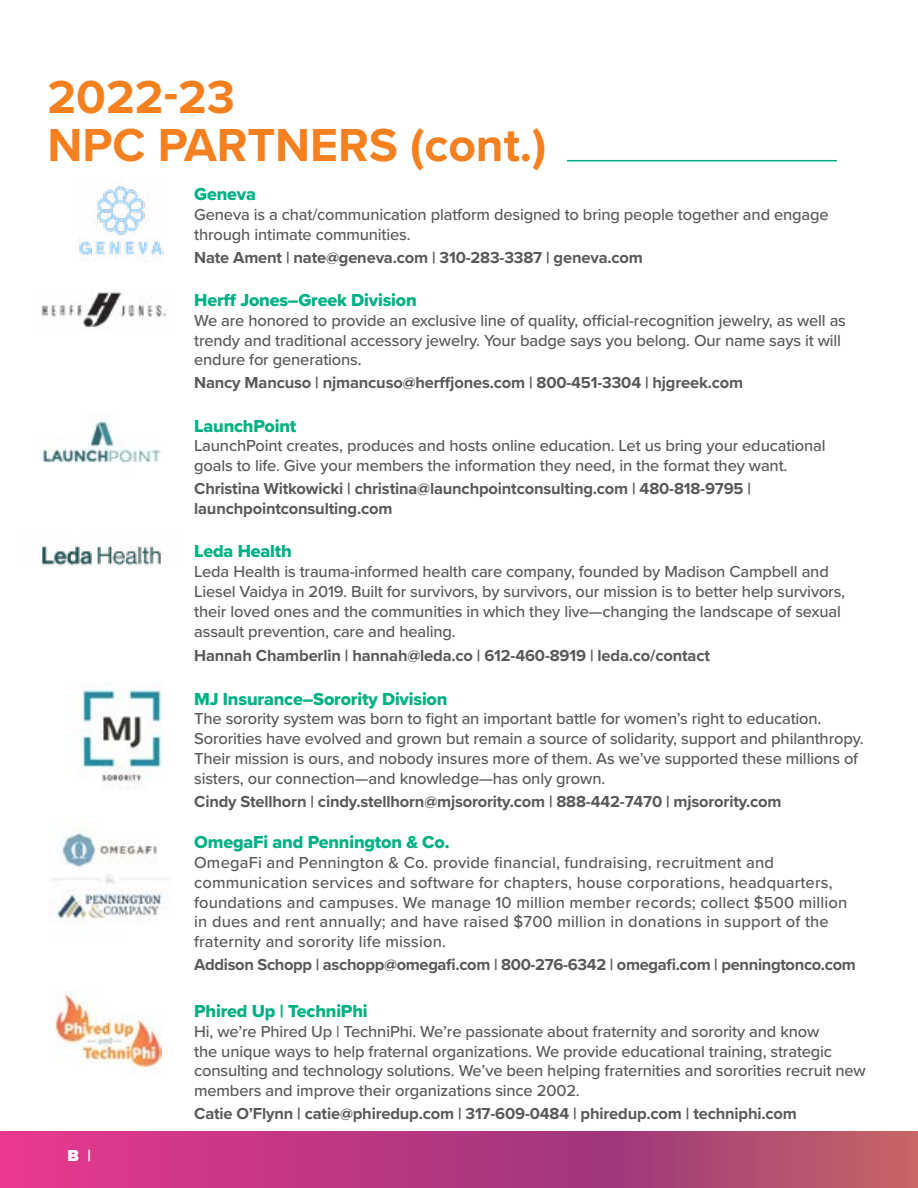
<style>
.page{position:relative;width:918px;height:1188px;background:#fff}
.page>*{position:absolute;margin:0;border:0;box-sizing:border-box;transform-origin:0 0}
.t1{font:700 48px/48px "Proxima Nova";color:#f58020}
.t2{font:18px "Proxima Nova Extrabld";letter-spacing:-.01em;color:#00b085}
.t3{font:500 16.5px/19.8px "Proxima Nova";letter-spacing:-.01em;color:#58595b}
.t4{font:700 16.5px/19.8px "Proxima Nova";letter-spacing:-.01em;color:#58595b}
.t5{font:500 16.5px/19.8px "Proxima Nova";letter-spacing:.01em;color:#58595b}
.t6{font:900 16.5px "Proxima Nova";color:#fff}
.s1{font-weight:700}
</style>
<div class="page">
<svg style="left:0;top:1132px;width:918px;height:56px;background:#bd3f7d"></svg>
<img style="left:48px;top:830px;width:121px;height:94px">
<img style="left:66px;top:683px;width:96px;height:105px">
<img style="left:41px;top:292px;width:126px;height:36px">
<hr style="left:567px;top:160px;width:270px;height:1px;background:#00b085">
<img style="left:55px;top:992px;width:107px;height:77px">
<img style="left:79px;top:183px;width:84px;height:78px">
<img style="left:40px;top:413px;width:121px;height:50px">
<img style="left:41px;top:546px;width:121px;height:20px">
<h1 class="t1" style="left:48px;top:72px;width:501px">2022-23<br>NPC PARTNERS (cont.)</h1>
<p class="t6" style="left:68px;top:1143px;width:25px">B <span class="s1">|</span></p>
<p class="t2" style="left:194px;top:181px;width:63px">Geneva</p>
<p class="t3" style="left:194px;top:204px;width:636px">Geneva is a chat/communication platform designed to bring people together and engage through intimate communities.</p>
<p class="t4" style="left:194px;top:247px;width:450px">Nate Ament | nate@geneva.com | 310-283-3387 | geneva.com</p>
<p class="t2" style="left:194px;top:287px;width:224px">Herff Jones–Greek Division</p>
<p class="t3" style="left:194px;top:310px;width:653px">We are honored to provide an exclusive line of quality, official-recognition jewelry, as well as trendy and traditional accessory jewelry. Your badge says you belong. Our name says it will endure for generations.</p>
<p class="t4" style="left:194px;top:373px;width:551px">Nancy Mancuso | njmancuso@herffjones.com | 800-451-3304 | hjgreek.com</p>
<p class="t2" style="left:194px;top:412px;width:104px">LaunchPoint</p>
<p class="t3" style="left:194px;top:436px;width:633px">LaunchPoint creates, produces and hosts online education. Let us bring your educational goals to life. Give your members the information they need, in the format they want.</p>
<p class="t4" style="left:194px;top:479px;width:558px">Christina Witkowicki | christina@launchpointconsulting.com | 480-818-9795 | launchpointconsulting.com</p>
<p class="t2" style="left:194px;top:538px;width:99px">Leda Health</p>
<p class="t3" style="left:194px;top:561px;width:653px">Leda Health is trauma-informed health care company, founded by Madison Campbell and Liesel Vaidya in 2019. Built for survivors, by survivors, our mission is to better help survivors, their loved ones and the communities in which they live—changing the landscape of sexual assault prevention, care and healing.</p>
<p class="t4" style="left:194px;top:646px;width:517px">Hannah Chamberlin | hannah@leda.co | 612-460-8919 | leda.co/contact</p>
<p class="t2" style="left:194px;top:685px;width:255px">MJ Insurance–Sorority Division</p>
<p class="t3" style="left:194px;top:708px;width:671px">The sorority system was born to fight an important battle for women’s right to education.<br>Sororities have evolved and grown but remain a source of solidarity, support and philanthropy.<br>Their mission is ours, and nobody insures more of them. As we’ve supported these millions of sisters, our connection—and knowledge—has only grown.</p>
<p class="t4" style="left:194px;top:791px;width:589px">Cindy Stellhorn | cindy.stellhorn@mjsorority.com | 888-442-7470 | mjsorority.com</p>
<p class="t2" style="left:194px;top:829px;width:257px">OmegaFi and Pennington &amp; Co.</p>
<p class="t5" style="left:194px;top:852px;width:655px">OmegaFi and Pennington &amp; Co. provide financial, fundraising, recruitment and communication services and software for chapters, house corporations, headquarters, foundations and campuses. We manage 10 million member records; collect $500 million in dues and rent annually; and have raised $700 million in donations in support of the fraternity and sorority life mission.</p>
<p class="t4" style="left:194px;top:954px;width:663px">Addison Schopp | aschopp@omegafi.com | 800-276-6342 | omegafi.com | penningtonco.com</p>
<p class="t2" style="left:194px;top:998px;width:175px">Phired Up | TechniPhi</p>
<p class="t3" style="left:194px;top:1021px;width:673px">Hi, we’re Phired Up | TechniPhi. We’re passionate about fraternity and sorority and know<br>the unique ways to help fraternal organizations. We provide educational training, strategic consulting and technology solutions. We’ve been helping fraternities and sororities recruit new members and improve their organizations since 2002.</p>
<p class="t4" style="left:194px;top:1104px;width:604px">Catie O’Flynn | catie@phiredup.com | 317-609-0484 | phiredup.com | techniphi.com</p>
</div>
